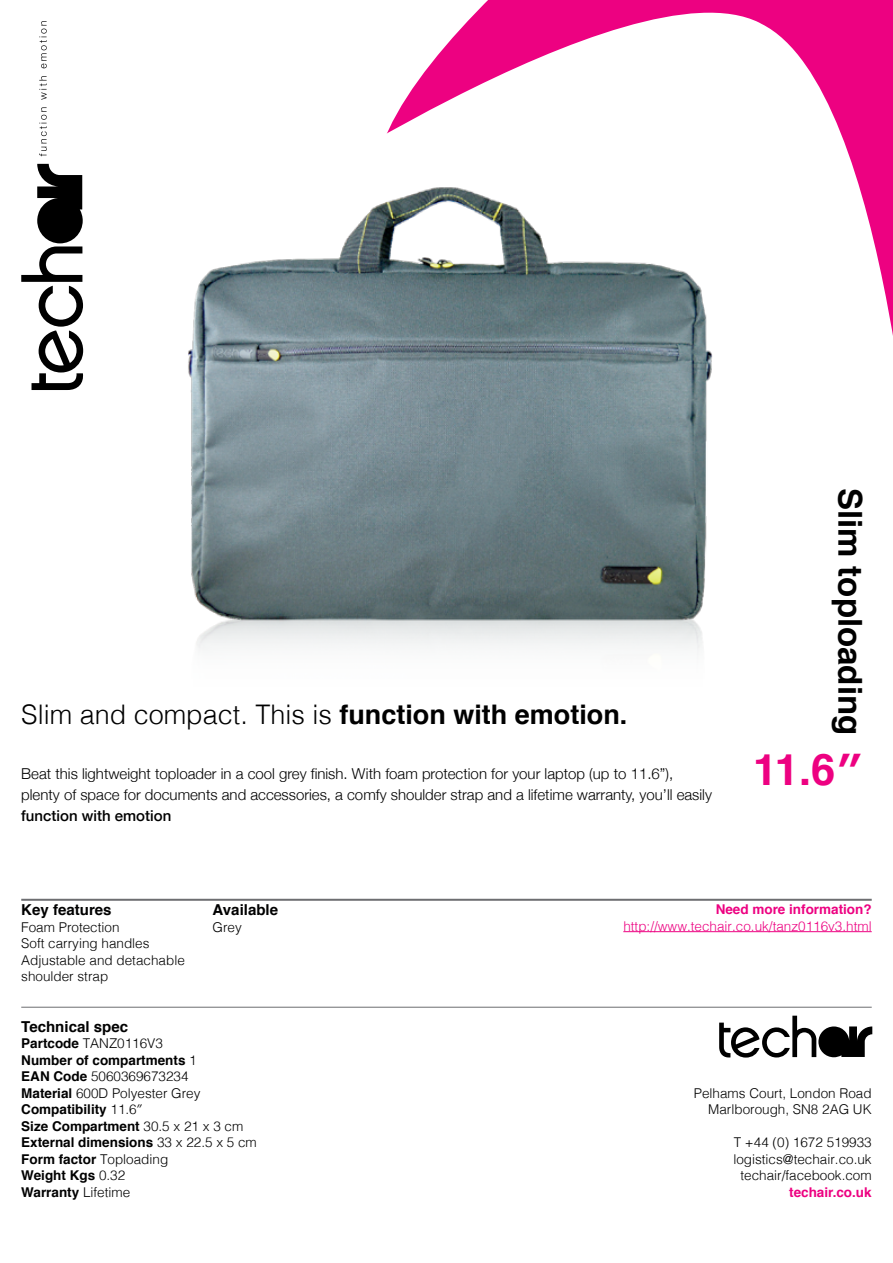
<style>
.page{position:relative;width:893px;height:1263px;background:#fff}
.page>*{position:absolute;margin:0;border:0;box-sizing:border-box;transform-origin:0 0}
.t1{font:700 43.5px "Helvetica";color:#ed0181}
.t2{font:700 33px "Helvetica";color:#000}
.t3{font:300 27px "Helvetica";color:#000}
.t4{font:300 15px/21px "Helvetica Neue";color:#000}
.t5{font:700 15px "Helvetica";color:#000}
.t6{font:500 15px "Helvetica Neue";color:#000}
.t7{font:700 13.5px/16.5px "Helvetica";color:#000}
.t8{font:300 13.5px/16.5px "Helvetica";color:#000;text-align:right}
.t9{font:300 13.5px "Helvetica";color:#ed0181}
.t10{font:700 13.5px "Helvetica";color:#ed0181}
.s1{font-weight:700}
.s2{font-weight:300}
</style>
<div class="page">
<svg style="left:37px;top:0;width:856px;height:336px"></svg>
<hr style="left:623px;top:931px;width:249px;height:1px;background:#ed0181">
<svg style="left:21px;top:164px;width:63px;height:226px"></svg>
<svg style="left:39px;top:107px;width:8px;height:49px"></svg>
<svg style="left:39px;top:76px;width:8px;height:24px"></svg>
<svg style="left:39px;top:21px;width:8px;height:47px"></svg>
<svg style="left:719px;top:1016px;width:153px;height:42px"></svg>
<hr style="left:21px;top:899px;width:851px;height:2px;background:#6d6e71">
<hr style="left:21px;top:1007px;width:851px;height:1px;background:#6d6e71">
<img style="left:162px;top:150px;width:569px;height:458px">
<img style="left:162px;top:608px;width:569px;height:293px">
<h3 class="t3" style="left:21px;top:691px;width:608px">Slim and compact. This is <span class="s1">function with emotion.</span></h3>
<p class="t4" style="left:21px;top:763px;width:692px">Beat this lightweight toploader in a cool grey finish. With foam protection for your laptop (up to 11.6”), plenty of space for documents and accessories, a comfy shoulder strap and a lifetime warranty, you’ll easily</p>
<p class="t6" style="left:21px;top:804px;width:152px">function with emotion</p>
<h2 class="t2" style="left:877px;top:487px;width:249px;rotate:90deg">Slim toploading</h2>
<h1 class="t1" style="left:753px;top:734px;width:110px">11.6″</h1>
<p class="t5" style="left:21px;top:898px;width:92px">Key features</p>
<p class="t8" style="left:21px;top:918px;width:165px;text-align:left">Foam Protection<br>Soft carrying handles<br>Adjustable and detachable shoulder strap</p>
<p class="t5" style="left:213px;top:898px;width:67px">Available</p>
<p class="t8" style="left:213px;top:918px;width:31px">Grey</p>
<p class="t5" style="left:21px;top:1014px;width:108px">Technical spec</p>
<p class="t7" style="left:21px;top:1035px;width:237px">Partcode <span class="s2">TANZ0116V3<br></span>Number of compartments <span class="s2">1<br></span>EAN Code <span class="s2">5060369673234<br></span>Material <span class="s2">600D Polyester Grey<br></span>Compatibility <span class="s2">11.6″<br></span>Size Compartment <span class="s2">30.5 x 21 x 3 cm<br></span>External dimensions <span class="s2">33 x 22.5 x 5 cm<br></span>Form factor <span class="s2">Toploading<br></span>Weight Kgs <span class="s2">0.32<br></span>Warranty <span class="s2">Lifetime</span></p>
<p class="t10" style="left:716px;top:898px;width:158px">Need more information?</p>
<p class="t9" style="left:623px;top:914px;width:250px">http://www.techair.co.uk/tanz0116v3.html</p>
<p class="t8" style="left:694px;top:1083px;width:179px">Pelhams Court, London Road<br>Marlborough, SN8 2AG UK</p>
<p class="t8" style="left:733px;top:1133px;width:140px;text-align:center">T +44 (0) 1672 519933 logistics@techair.co.uk techair/facebook.com</p>
<p class="t10" style="left:789px;top:1181px;width:84px">techair.co.uk</p>
</div>
